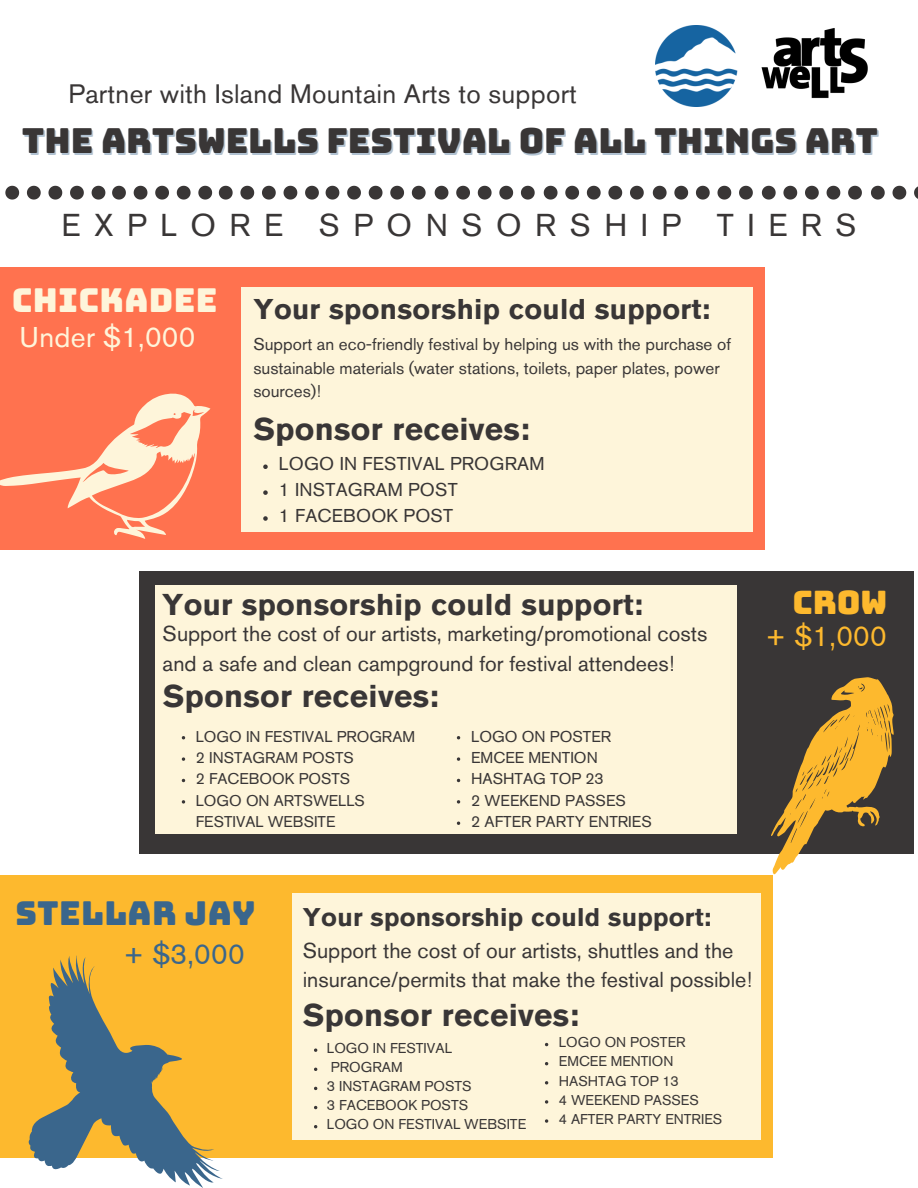
<style>
.page{position:relative;width:918px;height:1188px;background:#fff}
.page>*{position:absolute;margin:0;border:0;box-sizing:border-box;transform-origin:0 0}
.t1{font:34.5px "Bungee";color:#393636}
.t2{font:33px "Bungee";letter-spacing:.01em;color:#3a668c}
.t3{font:33px "Bungee";letter-spacing:.01em;color:#fef5da}
.t4{font:32.4px "Bungee";color:#fdb92e}
.t5{font:700 31.5px "Akzidenz Grotesk Pro";letter-spacing:.01em;color:#393636}
.t6{font:31.5px "Akzidenz Grotesk Pro";letter-spacing:.43em;color:#393636}
.t7{font:700 30px "Akzidenz Grotesk Pro";letter-spacing:.01em;color:#393636}
.t8{font:700 28.5px "Akzidenz Grotesk Pro";letter-spacing:.01em;color:#393636}
.t9{font:28.5px "Akzidenz Grotesk Pro";letter-spacing:.01em;color:#fef5da}
.t10{font:28.5px "Akzidenz Grotesk Pro";color:#fdb92e}
.t11{font:28.5px "Akzidenz Grotesk Pro";color:#3a668c}
.t12{font:26.55px "Akzidenz Grotesk Pro";letter-spacing:.01em;color:#393636}
.t13{font:700 25.5px "Akzidenz Grotesk Pro";letter-spacing:.01em;color:#393636}
.t14{font:21.6px/29.2px "Akzidenz Grotesk Pro";color:#393636}
.t15{font:18.6px "Akzidenz Grotesk Pro";letter-spacing:.01em;color:#393636}
.t16{font:17.1px/23.7px "Akzidenz Grotesk Pro";color:#393636}
.t17{font:15.75px "Akzidenz Grotesk Pro";color:#393636}
.t18{font:15.6px/21.3px "Akzidenz Grotesk Pro";color:#393636}
.t19{font:14.25px "Akzidenz Grotesk Pro";color:#393636}
</style>
<div class="page">
<img style="left:761px;top:28px;width:107px;height:71px">
<img style="left:655px;top:25px;width:82px;height:81px">
<div style="left:0;top:267px;width:765px;height:282px;background:#ff724f"></div>
<svg style="left:0;top:393px;width:210px;height:146px"></svg>
<div style="left:139px;top:572px;width:775px;height:282px;background:#393636"></div>
<svg style="left:771px;top:677px;width:123px;height:197px"></svg>
<div style="left:0;top:875px;width:773px;height:282px;background:#fdb92e"></div>
<svg style="left:29px;top:955px;width:194px;height:233px"></svg>
<div style="left:241px;top:287px;width:512px;height:245px;background:#fef5da"></div>
<div style="left:155px;top:585px;width:582px;height:249px;background:#fef5da"></div>
<svg style="left:5px;top:186px;width:14px;height:13px"></svg>
<svg style="left:27px;top:186px;width:14px;height:13px"></svg>
<svg style="left:48px;top:186px;width:14px;height:13px"></svg>
<svg style="left:70px;top:186px;width:14px;height:13px"></svg>
<svg style="left:92px;top:186px;width:13px;height:13px"></svg>
<div style="left:292px;top:893px;width:469px;height:247px;background:#fef5da"></div>
<svg style="left:112px;top:186px;width:14px;height:13px"></svg>
<svg style="left:134px;top:186px;width:13px;height:13px"></svg>
<svg style="left:155px;top:186px;width:14px;height:13px"></svg>
<svg style="left:177px;top:186px;width:14px;height:13px"></svg>
<svg style="left:198px;top:186px;width:14px;height:13px"></svg>
<svg style="left:219px;top:186px;width:14px;height:13px"></svg>
<svg style="left:240px;top:186px;width:14px;height:13px"></svg>
<svg style="left:262px;top:186px;width:14px;height:13px"></svg>
<svg style="left:284px;top:186px;width:13px;height:13px"></svg>
<svg style="left:305px;top:186px;width:14px;height:13px"></svg>
<svg style="left:326px;top:186px;width:13px;height:13px"></svg>
<svg style="left:347px;top:186px;width:14px;height:13px"></svg>
<svg style="left:369px;top:186px;width:14px;height:13px"></svg>
<svg style="left:390px;top:186px;width:14px;height:13px"></svg>
<svg style="left:412px;top:186px;width:14px;height:13px"></svg>
<svg style="left:435px;top:186px;width:13px;height:13px"></svg>
<svg style="left:456px;top:186px;width:14px;height:13px"></svg>
<svg style="left:478px;top:186px;width:14px;height:13px"></svg>
<svg style="left:499px;top:186px;width:14px;height:13px"></svg>
<svg style="left:521px;top:186px;width:14px;height:13px"></svg>
<svg style="left:544px;top:186px;width:14px;height:13px"></svg>
<svg style="left:565px;top:186px;width:14px;height:13px"></svg>
<svg style="left:587px;top:186px;width:14px;height:13px"></svg>
<svg style="left:608px;top:186px;width:14px;height:13px"></svg>
<svg style="left:630px;top:186px;width:14px;height:13px"></svg>
<svg style="left:653px;top:186px;width:14px;height:13px"></svg>
<svg style="left:674px;top:186px;width:14px;height:13px"></svg>
<svg style="left:696px;top:186px;width:14px;height:13px"></svg>
<svg style="left:717px;top:186px;width:14px;height:13px"></svg>
<svg style="left:739px;top:186px;width:14px;height:13px"></svg>
<svg style="left:762px;top:186px;width:14px;height:13px"></svg>
<svg style="left:783px;top:186px;width:14px;height:13px"></svg>
<svg style="left:805px;top:186px;width:14px;height:13px"></svg>
<svg style="left:827px;top:186px;width:13px;height:13px"></svg>
<svg style="left:848px;top:186px;width:14px;height:13px"></svg>
<svg style="left:871px;top:186px;width:14px;height:13px"></svg>
<svg style="left:893px;top:186px;width:13px;height:13px"></svg>
<svg style="left:914px;top:186px;width:4px;height:13px"></svg>
<svg style="left:263px;top:465px;width:5px;height:4px"></svg>
<svg style="left:263px;top:490px;width:5px;height:5px"></svg>
<svg style="left:263px;top:516px;width:5px;height:5px"></svg>
<svg style="left:182px;top:757px;width:3px;height:4px"></svg>
<svg style="left:182px;top:800px;width:3px;height:4px"></svg>
<svg style="left:457px;top:757px;width:3px;height:4px"></svg>
<svg style="left:457px;top:800px;width:3px;height:4px"></svg>
<svg style="left:314px;top:1048px;width:3px;height:4px"></svg>
<svg style="left:545px;top:1100px;width:3px;height:4px"></svg>
<svg style="left:545px;top:1119px;width:3px;height:4px"></svg>
<p class="t12" style="left:69px;top:83px;width:510px">Partner with Island Mountain Arts to support</p>
<p class="t1" style="left:22px;top:124px;width:858px">THE ARTSWELLS FESTIVAL OF ALL THINGS ART</p>
<p class="t6" style="left:62px;top:212px;width:796px">EXPLORE SPONSORSHIP TIERS</p>
<p class="t3" style="left:12px;top:284px;width:207px">CHICKADEE</p>
<p class="t9" style="left:20px;top:326px;width:177px">Under $1,000</p>
<p class="t8" style="left:254px;top:297px;width:458px">Your sponsorship could support:</p>
<h1 class="t16" style="left:253px;top:334px;width:479px">Support an eco-friendly festival by helping us with the purchase of sustainable materials (water stations, toilets, paper plates, power sources)!</h1>
<p class="t5" style="left:254px;top:416px;width:278px">Sponsor receives:</p>
<p class="t15" style="left:279px;top:456px;width:267px">LOGO IN FESTIVAL PROGRAM</p>
<p class="t15" style="left:279px;top:482px;width:180px">1 INSTAGRAM POST</p>
<p class="t15" style="left:279px;top:508px;width:176px">1 FACEBOOK POST</p>
<h1 class="t7" style="left:162px;top:592px;width:482px">Your sponsorship could support:</h1>
<p class="t14" style="left:163px;top:621px;width:546px">Support the cost of our artists, marketing/promotional costs and a safe and clean campground for festival attendees!</p>
<p class="t5" style="left:163px;top:683px;width:278px">Sponsor receives:</p>
<h1 class="t18" style="left:196px;top:727px;width:221px">LOGO IN FESTIVAL PROGRAM</h1>
<h1 class="t18" style="left:196px;top:749px;width:159px">2 INSTAGRAM POSTS</h1>
<h5 class="t18" style="left:196px;top:770px;width:156px">2 FACEBOOK POSTS</h5>
<p class="t18" style="left:196px;top:791px;width:170px">LOGO ON ARTSWELLS<br>FESTIVAL WEBSITE</p>
<h4 class="t17" style="left:471px;top:730px;width:142px">LOGO ON POSTER</h4>
<p class="t17" style="left:471px;top:751px;width:128px">EMCEE MENTION</p>
<h2 class="t17" style="left:471px;top:773px;width:134px">HASHTAG TOP 23</h2>
<p class="t17" style="left:471px;top:794px;width:156px">2 WEEKEND PASSES</p>
<p class="t17" style="left:471px;top:815px;width:182px">2 AFTER PARTY ENTRIES</p>
<h3 class="t4" style="left:792px;top:586px;width:97px">CROW</h3>
<p class="t10" style="left:766px;top:625px;width:123px">+ $1,000</p>
<p class="t2" style="left:15px;top:896px;width:241px">STELLAR JAY</p>
<p class="t11" style="left:123px;top:943px;width:123px">+ $3,000</p>
<h5 class="t13" style="left:303px;top:906px;width:410px">Your sponsorship could support:</h5>
<h5 class="t14" style="left:303px;top:938px;width:451px">Support the cost of our artists, shuttles and the insurance/permits that make the festival possible!</h5>
<h4 class="t5" style="left:303px;top:1002px;width:278px">Sponsor receives:</h4>
<p class="t19" style="left:327px;top:1042px;width:127px">LOGO IN FESTIVAL</p>
<h2 class="t19" style="left:331px;top:1061px;width:73px">PROGRAM</h2>
<p class="t19" style="left:327px;top:1081px;width:146px">3 INSTAGRAM POSTS</p>
<p class="t19" style="left:327px;top:1100px;width:143px">3 FACEBOOK POSTS</p>
<p class="t19" style="left:327px;top:1119px;width:201px">LOGO ON FESTIVAL WEBSITE</p>
<p class="t19" style="left:559px;top:1037px;width:128px">LOGO ON POSTER</p>
<p class="t19" style="left:559px;top:1056px;width:116px">EMCEE MENTION</p>
<p class="t19" style="left:559px;top:1075px;width:121px">HASHTAG TOP 13</p>
<p class="t19" style="left:559px;top:1094px;width:142px">4 WEEKEND PASSES</p>
<p class="t19" style="left:559px;top:1113px;width:165px">4 AFTER PARTY ENTRIES</p>
</div>
